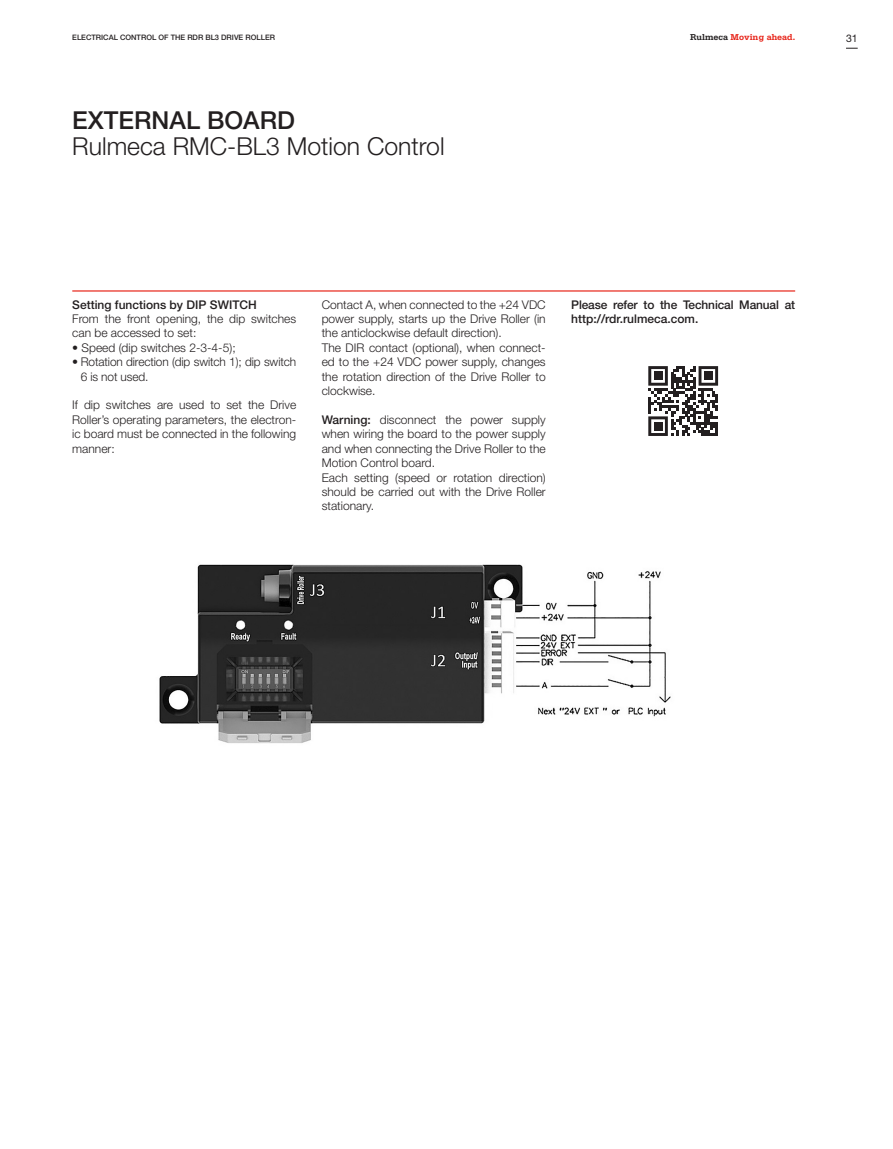
<style>
.page{position:relative;width:893px;height:1149px;background:#fff}
.page>*{position:absolute;margin:0;border:0;box-sizing:border-box;transform-origin:0 0}
.Titoli{font:300 24.75px "Helvetica Neue";color:#231f20}
.Titoli-2{font:500 24.75px "Helvetica Neue";color:#231f20}
.Testo_-_ita{font:300 12px/14.4px "Helvetica Neue";color:#231f20;text-align:justify}
.Testo_-_ita-2{font:500 12px/14.4px "Helvetica Neue";color:#231f20}
.t1{font:10.5px "Helvetica Neue";color:#231f20}
.t2{font:700 9px "Serifa Std";color:#e72419}
.t3{font:500 7.5px "Helvetica Neue";color:#231f20}
.s1{color:#231f20}
.s2{font-weight:500}
</style>
<div class="page">
<svg style="left:846px;top:48px;width:12px;height:1px"></svg>
<hr style="left:72px;top:290px;width:723px;height:1px;background:#e72419">
<img style="left:159px;top:564px;width:512px;height:179px">
<svg style="left:648px;top:366px;width:70px;height:70px"></svg>
<div style="left:654px;top:371px;width:8px;height:9px;background:#231f20"></div>
<div style="left:704px;top:371px;width:8px;height:9px;background:#231f20"></div>
<div style="left:654px;top:422px;width:8px;height:8px;background:#231f20"></div>
<p class="t3" style="left:72px;top:33px;width:204px">ELECTRICAL CONTROL OF THE RDR BL3 DRIVE ROLLER</p>
<p class="t2" style="left:690px;top:32px;width:107px"><span class="s1">Rulmeca</span> Moving ahead.</p>
<p class="t1" style="left:846px;top:32px;width:13px">31</p>
<p class="Titoli-2" style="left:72px;top:105px;width:224px">EXTERNAL BOARD</p>
<p class="Titoli" style="left:72px;top:131px;width:374px">Rulmeca RMC-BL3 Motion Control</p>
<p class="Testo_-_ita-2" style="left:72px;top:297px;width:186px">Setting functions by DIP SWITCH</p>
<p class="Testo_-_ita" style="left:72px;top:311px;width:225px">From the front opening, the dip switches can be accessed to set:</p>
<p class="Testo_-_ita" style="left:72px;top:340px;width:165px">• Speed (dip switches 2-3-4-5);</p>
<p class="Testo_-_ita" style="left:81px;top:354px;width:217px;text-indent:-9px">• Rotation direction (dip switch 1); dip switch<br>6 is not used.</p>
<p class="Testo_-_ita" style="left:72px;top:397px;width:225px">If dip switches are used to set the Drive Roller’s operating parameters, the electron&shy;ic board must be connected in the following manner:</p>
<p class="Testo_-_ita" style="left:322px;top:297px;width:225px">Contact A, when connected to the +24 VDC power supply, starts up the Drive Roller (in the anticlockwise default direction).</p>
<p class="Testo_-_ita" style="left:322px;top:340px;width:225px">The DIR contact (optional), when connect&shy;ed to the +24 VDC power supply, changes the rotation direction of the Drive Roller to clockwise.</p>
<p class="Testo_-_ita" style="left:322px;top:412px;width:225px"><span class="s2">Warning:</span> disconnect the power supply when wiring the board to the power supply and when connecting the Drive Roller to the Motion Control board.</p>
<p class="Testo_-_ita" style="left:322px;top:469px;width:225px">Each setting (speed or rotation direction) should be carried out with the Drive Roller stationary.</p>
<p class="Testo_-_ita-2" style="left:571px;top:297px;width:225px">Please refer to the Technical Manual at http://rdr.rulmeca.com.</p>
</div>
